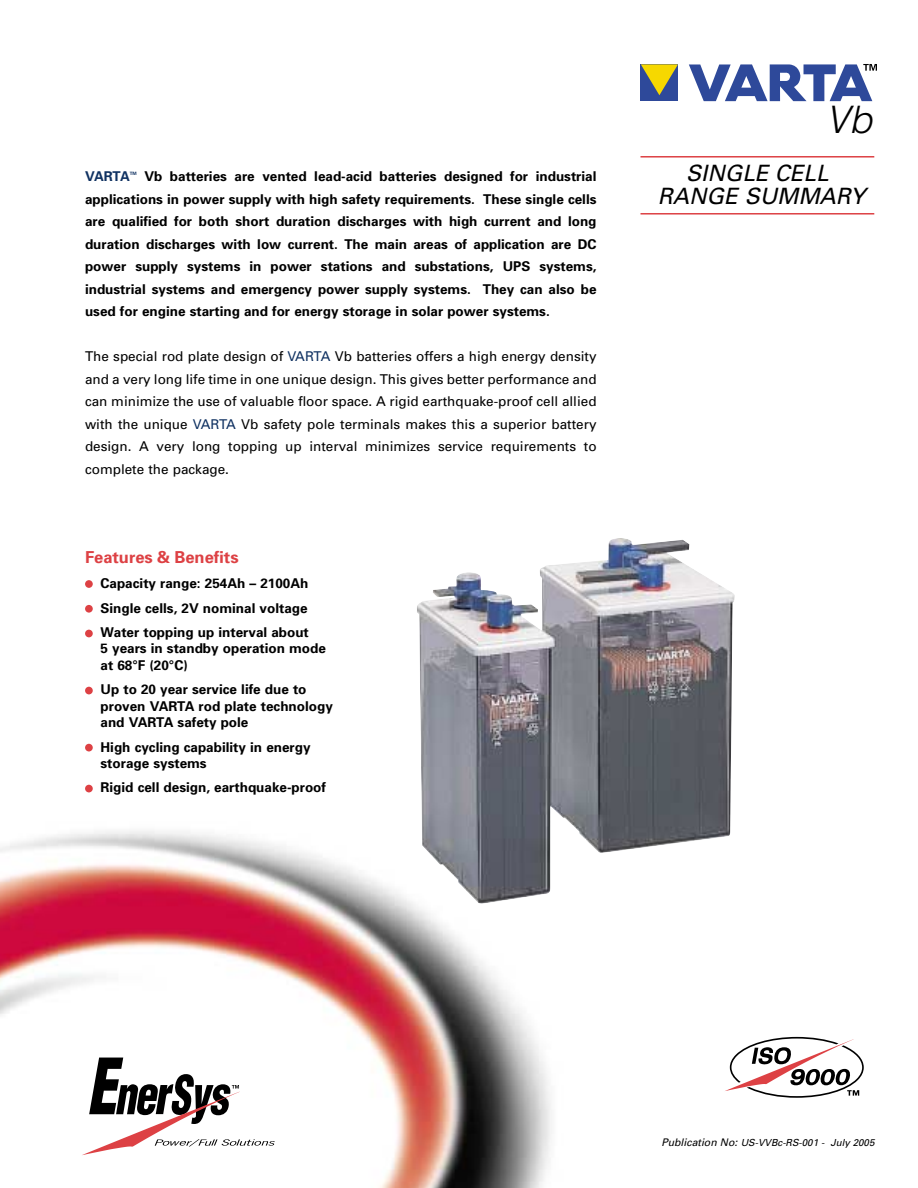
<style>
.page{position:relative;width:918px;height:1188px;background:#fff}
.page>*{position:absolute;margin:0;border:0;box-sizing:border-box;transform-origin:0 0}
.t1{font:italic 300 37.95px "Helvetica";color:#000}
.t2{font:italic 22.5px/22.5px "Univers";color:#000;text-align:center}
.t3{font:700 16.5px "Univers";color:#dd4144}
.t4{font:700 13.5px/22.5px "Univers";color:#000}
.t5{font:13.5px/22.5px "Univers";color:#000;text-align:justify}
.t6{font:700 13.5px "Univers";letter-spacing:-.035em;color:#0f3161}
.t7{font:italic 9.75px "Univers";color:#000}
.t8{font:700 4.5px "Univers";color:#0f3161}
.s1{color:#0f3161}
.s2{font-size:10.5px}
</style>
<div class="page">
<img style="left:0;top:831px;width:552px;height:357px">
<svg style="left:82px;top:1058px;width:193px;height:97px"></svg>
<div style="left:85px;top:785px;width:8px;height:7px;background:#dd4144;border-radius:50%"></div>
<div style="left:85px;top:744px;width:8px;height:7px;background:#dd4144;border-radius:50%"></div>
<div style="left:85px;top:687px;width:8px;height:7px;background:#dd4144;border-radius:50%"></div>
<div style="left:85px;top:630px;width:8px;height:7px;background:#dd4144;border-radius:50%"></div>
<div style="left:85px;top:605px;width:8px;height:8px;background:#dd4144;border-radius:50%"></div>
<div style="left:85px;top:580px;width:8px;height:8px;background:#dd4144;border-radius:50%"></div>
<div style="left:641px;top:64px;width:37px;height:37px;background:#2e499a"></div>
<svg style="left:641px;top:64px;width:37px;height:31px"></svg>
<svg style="left:689px;top:64px;width:188px;height:37px"></svg>
<img style="left:417px;top:538px;width:318px;height:366px">
<hr style="left:640px;top:156px;width:234px;height:2px;background:#dd4144">
<hr style="left:640px;top:213px;width:234px;height:2px;background:#dd4144">
<svg style="left:725px;top:1037px;width:139px;height:61px"></svg>
<p class="t6" style="left:85px;top:172px;width:46px">VARTA</p>
<p class="t8" style="left:130px;top:171px;width:8px">TM</p>
<p class="t4" style="left:85px;top:167px;width:513px;text-align:justify;text-indent:59px">Vb batteries are vented lead-acid batteries designed for industrial applications in power supply with high safety requirements. These single cells are qualified for both short duration discharges with high current and long duration discharges with low current. The main areas of application are DC power supply systems in power stations and substations, UPS systems, industrial systems and emergency power supply systems. They can also be used for engine starting and for energy storage in solar power systems.</p>
<p class="t5" style="left:85px;top:347px;width:513px">The special rod plate design of <span class="s1">VARTA</span> Vb batteries offers a high energy density and a very long life time in one unique design. This gives better performance and can minimize the use of valuable floor space. A rigid earthquake-proof cell allied with the unique <span class="s1">VARTA</span> Vb safety pole terminals makes this a superior battery design. A very long topping up interval minimizes service requirements to complete the package.</p>
<p class="t3" style="left:85px;top:551px;width:155px">Features &amp; Benefits</p>
<p class="t4" style="left:101px;top:572px;width:210px;line-height:24.8px;text-align:justify">Capacity range: 254Ah – 2100Ah Single cells, 2V nominal voltage Water topping up interval about</p>
<p class="t4" style="left:101px;top:642px;width:227px;line-height:16.2px">5 years in standby operation mode at 68°F (20°C)</p>
<p class="t4" style="left:101px;top:683px;width:234px;line-height:16.2px">Up to 20 year service life due to proven VARTA rod plate technology and VARTA safety pole</p>
<p class="t4" style="left:101px;top:740px;width:212px;line-height:16.2px">High cycling capability in energy storage systems</p>
<p class="t4" style="left:101px;top:778px;width:227px">Rigid cell design, earthquake-proof</p>
<h1 class="t1" style="left:826px;top:105px;width:48px">Vb</h1>
<h2 class="t2" style="left:658px;top:164px;width:209px">SINGLE CELL<br>RANGE SUMMARY</h2>
<p class="t7" style="left:661px;top:1139px;width:215px"><span class="s2">Publication No:</span> US-VVBc-RS-001 - July 2005</p>
</div>
